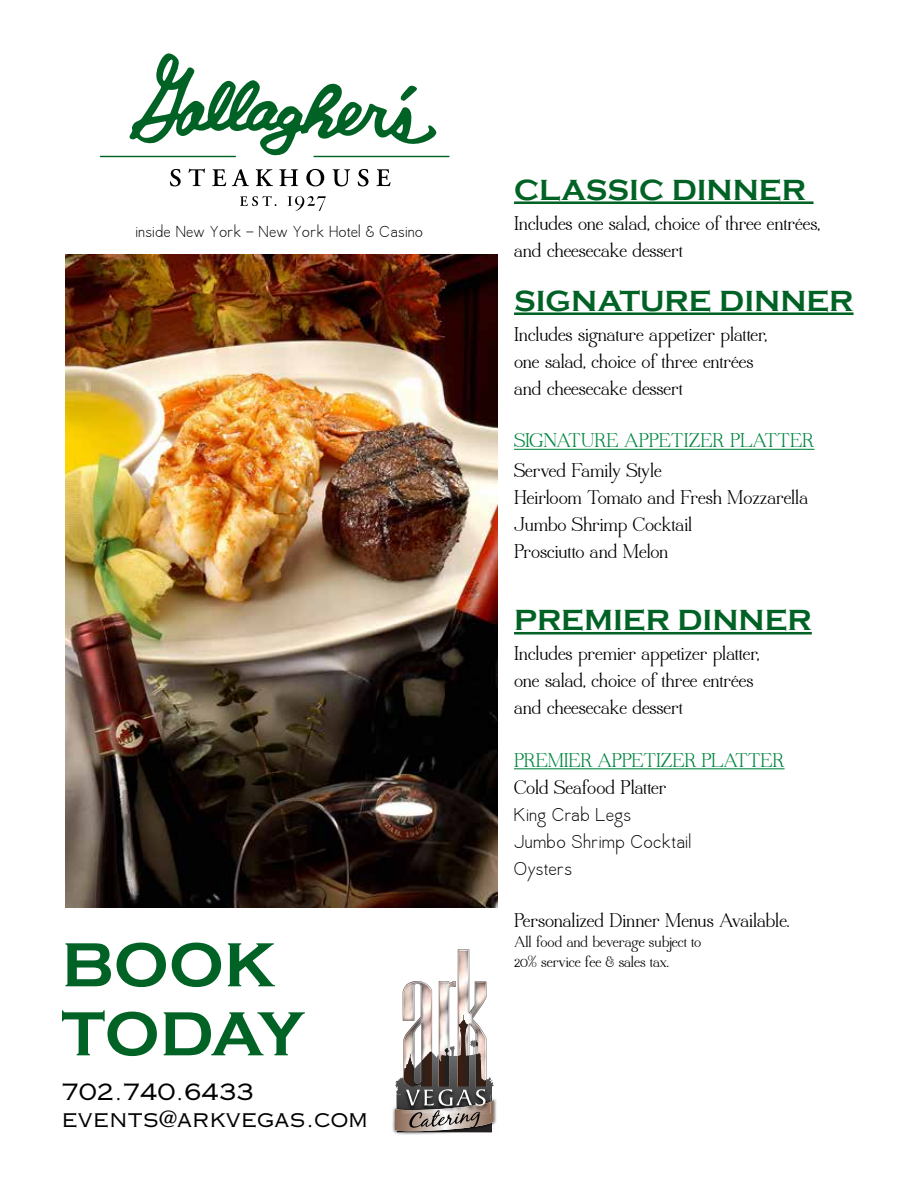
<style>
.page{position:relative;width:918px;height:1188px;background:#fff}
.page>*{position:absolute;margin:0;border:0;box-sizing:border-box;transform-origin:0 0}
.t1{font:700 64.5px/69px "Copperplate Gothic";color:#006225}
.t2{font:700 30px "Copperplate Gothic";color:#006225}
.t3{font:22.5px/27px "Copperplate Gothic Std 32 AB";color:#000}
.t4{font:21px/27px "Quaver Serif";color:#000}
.t5{font:21px "Quaver Serif";letter-spacing:-.01em;color:#00853f}
.t6{font:21px/27px "Quaver Sans";letter-spacing:.05em;color:#000}
.t7{font:18px "Quaver Sans";letter-spacing:.05em;color:#000}
.t8{font:16.5px/19.8px "Quaver Serif";color:#000}
</style>
<div class="page">
<img style="left:65px;top:255px;width:432px;height:652px">
<img style="left:392px;top:1098px;width:105px;height:37px">
<img style="left:396px;top:1131px;width:96px;height:1px">
<svg style="left:395px;top:949px;width:99px;height:182px"></svg>
<svg style="left:170px;top:169px;width:11px;height:17px"></svg>
<svg style="left:188px;top:169px;width:17px;height:17px"></svg>
<svg style="left:212px;top:169px;width:14px;height:17px"></svg>
<svg style="left:232px;top:169px;width:17px;height:17px"></svg>
<svg style="left:256px;top:169px;width:17px;height:17px"></svg>
<svg style="left:279px;top:169px;width:19px;height:17px"></svg>
<svg style="left:306px;top:169px;width:18px;height:17px"></svg>
<svg style="left:332px;top:169px;width:18px;height:17px"></svg>
<svg style="left:358px;top:169px;width:11px;height:17px"></svg>
<svg style="left:376px;top:169px;width:15px;height:17px"></svg>
<svg style="left:129px;top:53px;width:307px;height:102px"></svg>
<svg style="left:240px;top:196px;width:36px;height:10px"></svg>
<svg style="left:287px;top:196px;width:39px;height:15px"></svg>
<hr style="left:314px;top:156px;width:135px;height:1px;background:#006225">
<hr style="left:100px;top:156px;width:135px;height:1px;background:#006225">
<hr style="left:514px;top:201px;width:300px;height:3px;background:#006225">
<hr style="left:514px;top:312px;width:340px;height:3px;background:#006225">
<hr style="left:514px;top:449px;width:301px;height:1px;background:#00853f">
<hr style="left:514px;top:632px;width:298px;height:3px;background:#006225">
<hr style="left:514px;top:768px;width:271px;height:1px;background:#00853f">
<p class="t7" style="left:136px;top:222px;width:288px">inside New York - New York Hotel &amp; Casino</p>
<h1 class="t1" style="left:62px;top:931px;width:244px">BOOK<br>TODAY</h1>
<p class="t3" style="left:62px;top:1079px;width:308px">702.740.6433<br>EVENTS@ARKVEGAS.COM</p>
<h2 class="t2" style="left:514px;top:173px;width:293px">CLASSIC DINNER</h2>
<p class="t4" style="left:514px;top:211px;width:308px">Includes one salad, choice of three entrées, and cheesecake dessert</p>
<h2 class="t2" style="left:514px;top:284px;width:341px">SIGNATURE DINNER</h2>
<p class="t4" style="left:514px;top:322px;width:255px">Includes signature appetizer platter, one salad, choice of three entrées and cheesecake dessert</p>
<p class="t5" style="left:514px;top:430px;width:302px">SIGNATURE APPETIZER PLATTER</p>
<p class="t4" style="left:514px;top:458px;width:295px">Served Family Style<br>Heirloom Tomato and Fresh Mozzarella<br>Jumbo Shrimp Cocktail<br>Prosciutto and Melon</p>
<h2 class="t2" style="left:514px;top:604px;width:299px">PREMIER DINNER</h2>
<p class="t4" style="left:514px;top:641px;width:247px">Includes premier appetizer platter, one salad, choice of three entrées and cheesecake dessert</p>
<p class="t5" style="left:514px;top:749px;width:272px">PREMIER APPETIZER PLATTER</p>
<p class="t4" style="left:514px;top:775px;width:154px">Cold Seafood Platter</p>
<p class="t6" style="left:514px;top:802px;width:178px">King Crab Legs<br>Jumbo Shrimp Cocktail<br>Oysters</p>
<p class="t4" style="left:514px;top:908px;width:277px">Personalized Dinner Menus Available.</p>
<p class="t8" style="left:514px;top:932px;width:189px">All food and beverage subject to<br>20% service fee &amp; sales tax.</p>
</div>
